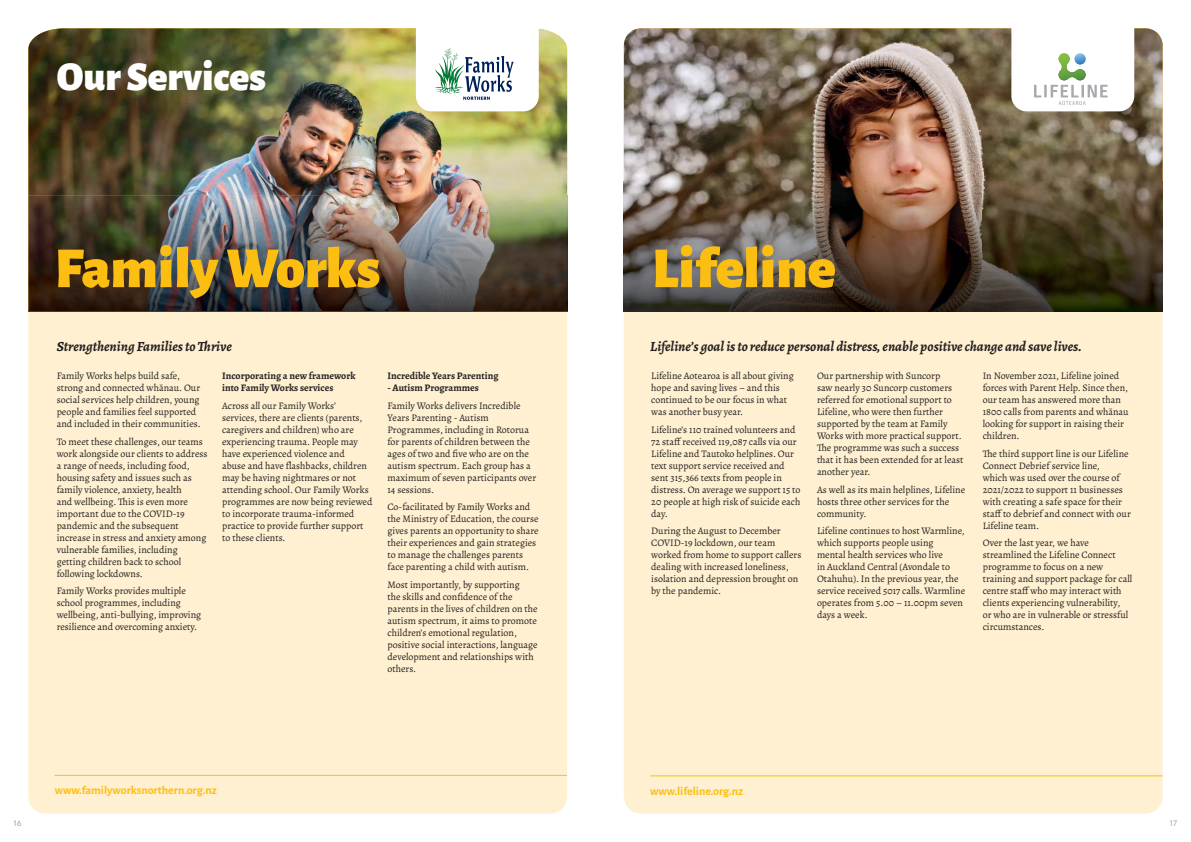
<style>
.page{position:relative;width:1191px;height:842px;background:#fff}
.page>*{position:absolute;margin:0;border:0;box-sizing:border-box;transform-origin:0 0}
.t1{font:900 58px "Alegreya Sans";color:#fdbe12}
.t2{font:900 41px "Alegreya Sans";color:#fff}
.t3{font:italic 700 14px "Alegreya";color:#231f20}
.t4{font:700 12px "Alegreya Sans";color:#fdbe12}
.t5{font:10px/12px "Alegreya";color:#231f20}
.t6{font:700 10px/12px "Alegreya";color:#231f20}
.t7{font:8px "Brown";color:#a6acb4}
</style>
<div class="page">
<img style="left:28px;top:28px;width:539px;height:283px">
<div style="left:28px;top:312px;width:539px;height:502px;background:#fef0d0"></div>
<svg style="left:28px;top:196px;width:1px;height:116px"></svg>
<hr style="left:28px;top:311px;width:539px;height:1px;background:#433e35">
<div style="left:624px;top:313px;width:538px;height:501px;background:#fef0d0"></div>
<img style="left:624px;top:28px;width:538px;height:154px">
<hr style="left:624px;top:312px;width:538px;height:1px;background:#fef0d0">
<img style="left:624px;top:182px;width:538px;height:130px">
<svg style="left:1011px;top:28px;width:123px;height:83px"></svg>
<svg style="left:416px;top:28px;width:123px;height:83px"></svg>
<hr style="left:55px;top:775px;width:512px;height:1px;background:#fdbe12">
<hr style="left:650px;top:775px;width:512px;height:1px;background:#fdbe12">
<h2 class="t2" style="left:57px;top:43px;width:211px">Our Services</h2>
<h1 class="t1" style="left:55px;top:222px;width:327px">Family Works</h1>
<h1 class="t1" style="left:652px;top:222px;width:185px">Lifeline</h1>
<h3 class="t3" style="left:57px;top:336px;width:177px">Strengthening Families to Thrive</h3>
<h3 class="t3" style="left:650px;top:336px;width:433px">Lifeline’s goal is to reduce personal distress, enable positive change and save lives.</h3>
<p class="t5" style="left:57px;top:369px;width:145px">Family Works helps build safe, strong and connected whānau. Our social services help children, young people and families feel supported and included in their communities.</p>
<p class="t5" style="left:57px;top:435px;width:152px">To meet these challenges, our teams work alongside our clients to address a range of needs, including food, housing safety and issues such as family violence, anxiety, health<br>and wellbeing. This is even more important due to the COVID-19 pandemic and the subsequent increase in stress and anxiety among vulnerable families, including getting children back to school following lockdowns.</p>
<p class="t5" style="left:57px;top:585px;width:146px">Family Works provides multiple school programmes, including wellbeing, anti-bullying, improving resilience and overcoming anxiety.</p>
<p class="t6" style="left:222px;top:369px;width:135px">Incorporating a new framework into Family Works services</p>
<p class="t5" style="left:222px;top:399px;width:152px">Across all our Family Works’ services, there are clients (parents, caregivers and children) who are experiencing trauma. People may have experienced violence and<br>abuse and have flashbacks, children may be having nightmares or not attending school. Our Family Works programmes are now being reviewed to incorporate trauma-informed practice to provide further support to these clients.</p>
<p class="t6" style="left:387px;top:369px;width:112px">Incredible Years Parenting</p>
<p class="t6" style="left:387px;top:381px;width:93px">- Autism Programmes</p>
<p class="t5" style="left:387px;top:399px;width:150px">Family Works delivers Incredible<br>Years Parenting - Autism<br>Programmes, including in Rotorua for parents of children between the ages of two and five who are on the autism spectrum. Each group has a maximum of seven participants over<br>14 sessions.</p>
<p class="t5" style="left:387px;top:501px;width:153px">Co-facilitated by Family Works and the Ministry of Education, the course gives parents an opportunity to share their experiences and gain strategies to manage the challenges parents face parenting a child with autism.</p>
<p class="t5" style="left:387px;top:578px;width:152px">Most importantly, by supporting<br>the skills and confidence of the parents in the lives of children on the autism spectrum, it aims to promote children’s emotional regulation, positive social interactions, language development and relationships with others.</p>
<p class="t4" style="left:55px;top:781px;width:164px">www.familyworksnorthern.org.nz</p>
<p class="t5" style="left:651px;top:369px;width:144px">Lifeline Aotearoa is all about giving hope and saving lives – and this continued to be our focus in what was another busy year.</p>
<p class="t5" style="left:651px;top:423px;width:151px">Lifeline’s 110 trained volunteers and<br>72 staff received 119,087 calls via our<br>Lifeline and Tautoko helplines. Our text support service received and sent 315,366 texts from people in distress. On average we support 15 to<br>20 people at high risk of suicide each day.</p>
<p class="t5" style="left:651px;top:525px;width:152px">During the August to December<br>COVID-19 lockdown, our team worked from home to support callers dealing with increased loneliness, isolation and depression brought on by the pandemic.</p>
<p class="t5" style="left:817px;top:369px;width:148px">Our partnership with Suncorp<br>saw nearly 30 Suncorp customers referred for emotional support to<br>Lifeline, who were then further supported by the team at Family<br>Works with more practical support.<br>The programme was such a success that it has been extended for at least another year.</p>
<p class="t5" style="left:817px;top:483px;width:150px">As well as its main helplines, Lifeline hosts three other services for the community.</p>
<p class="t5" style="left:817px;top:525px;width:150px">Lifeline continues to host Warmline, which supports people using<br>mental health services who live<br>in Auckland Central (Avondale to<br>Otahuhu). In the previous year, the service received 5017 calls. Warmline operates from 5.00 – 11.00pm seven days a week.</p>
<p class="t5" style="left:982px;top:369px;width:147px">In November 2021, Lifeline joined forces with Parent Help. Since then, our team has answered more than<br>1800 calls from parents and whānau looking for support in raising their children.</p>
<p class="t5" style="left:982px;top:447px;width:150px">The third support line is our Lifeline<br>Connect Debrief service line,<br>which was used over the course of<br>2021/2022 to support 11 businesses with creating a safe space for their staff to debrief and connect with our<br>Lifeline team.</p>
<p class="t5" style="left:982px;top:537px;width:151px">Over the last year, we have streamlined the Lifeline Connect programme to focus on a new training and support package for call centre staff who may interact with clients experiencing vulnerability,<br>or who are in vulnerable or stressful circumstances.</p>
<p class="t4" style="left:650px;top:782px;width:95px">www.lifeline.org.nz</p>
<p class="t7" style="left:14px;top:817px;width:9px">16</p>
<p class="t7" style="left:1169px;top:817px;width:9px">17</p>
</div>
